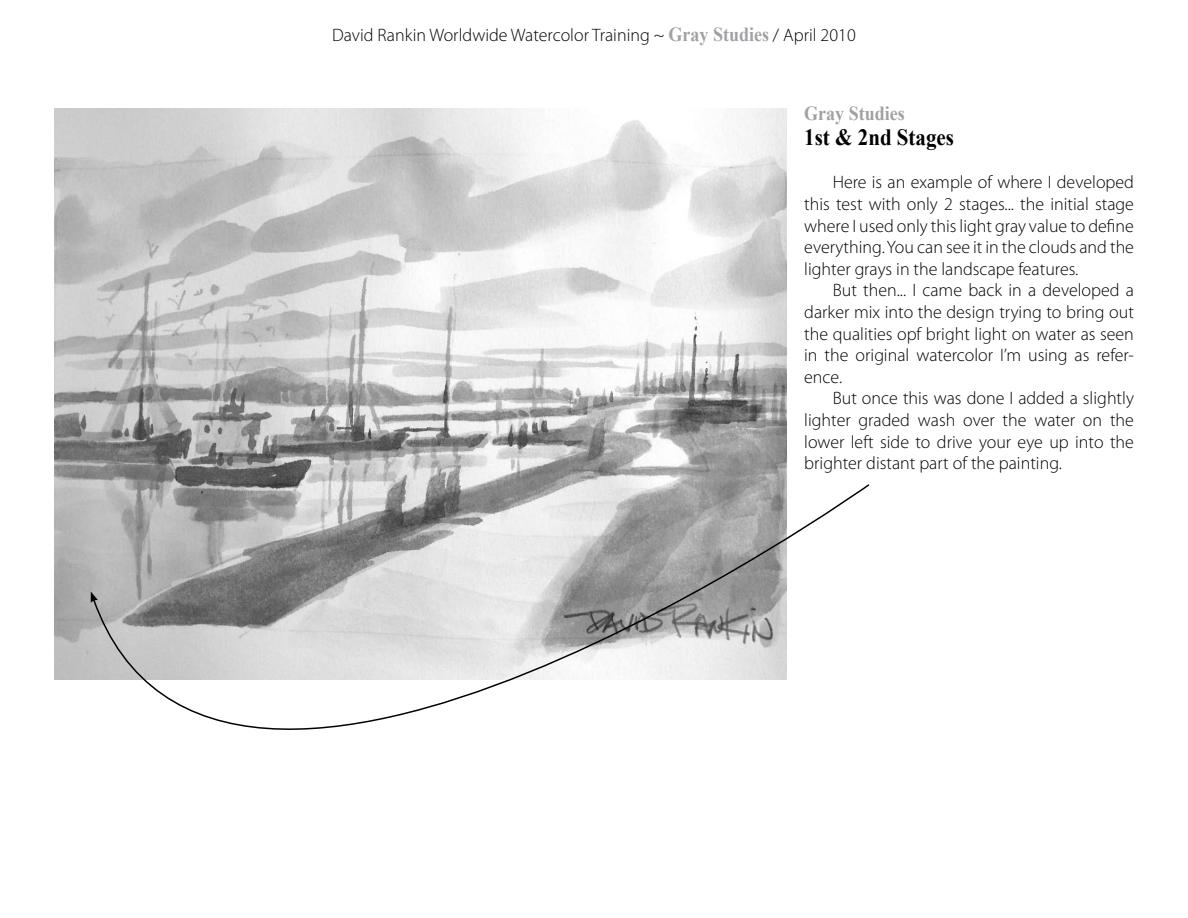
<style>
.page{position:relative;width:1188px;height:918px;background:#fff}
.page>*{position:absolute;margin:0;border:0;box-sizing:border-box;transform-origin:0 0}
.t1{font:700 23.25px "Times New Roman";color:#000;scale:.9 1}
.t2{font:700 19.95px "Times New Roman";color:#9fa1a4;scale:.9 1}
.t3{font:300 18px/21.6px "Myriad Pro";color:#000;text-align:justify}
.s1{font-family:"Times New Roman";font-weight:700;font-size:19.95px;color:#9fa1a4}
</style>
<div class="page">
<img style="left:54px;top:108px;width:733px;height:572px">
<svg style="left:92px;top:483px;width:778px;height:247px"></svg>
<svg style="left:91px;top:592px;width:7px;height:11px"></svg>
<p class="t3" style="left:332px;top:24px;width:525px">David Rankin Worldwide Watercolor Training ~ <span class="s1">Gray Studies</span> / April 2010</p>
<p class="t2" style="left:804px;top:102px;width:113px">Gray Studies</p>
<p class="t1" style="left:804px;top:124px;width:168px">1st &amp; 2nd Stages</p>
<p class="t3" style="left:804px;top:171px;width:331px;text-indent:28px">Here is an example of where I developed this test with only 2 stages... the initial stage where I used only this light gray value to define everything. You can see it in the clouds and the lighter grays in the landscape features.</p>
<p class="t3" style="left:804px;top:279px;width:331px;text-indent:28px">But then... I came back in a developed a darker mix into the design trying to bring out the qualities opf bright light on water as seen in the original watercolor I’m using as refer&shy;ence.</p>
<p class="t3" style="left:804px;top:387px;width:331px;text-indent:28px">But once this was done I added a slightly lighter graded wash over the water on the lower left side to drive your eye up into the brighter distant part of the painting.</p>
</div>
